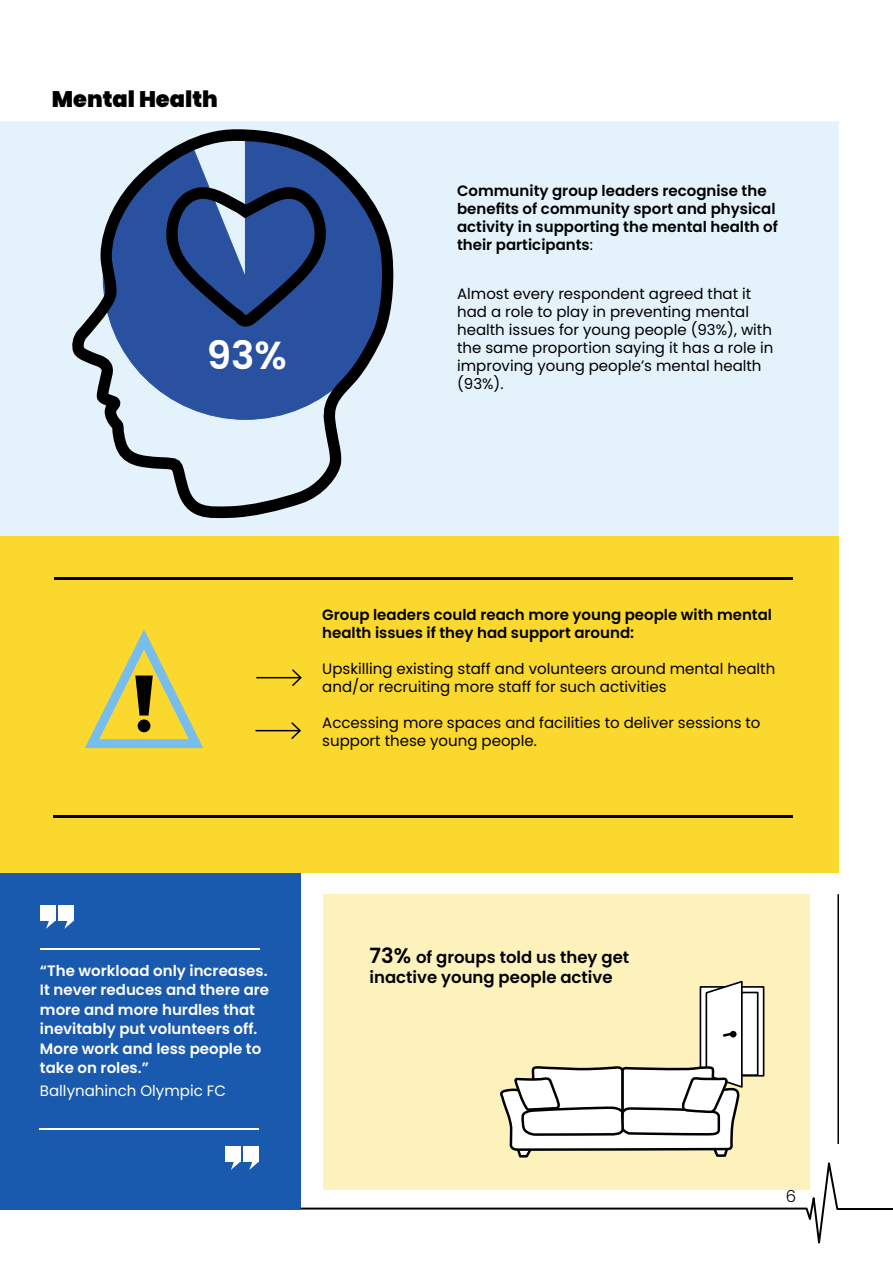
<style>
.page{position:relative;width:893px;height:1263px;background:#fff}
.page>*{position:absolute;margin:0;border:0;box-sizing:border-box;transform-origin:0 0}
.t1{font:600 39px "Poppins";color:#fff}
.t2{font:900 22.5px "Poppins";color:#000}
.t3{font:600 16.5px/19.8px "Poppins";color:#000}
.t4{font:300 16.5px "Poppins";color:#000}
.t5{font:15px/18px "Poppins";color:#000}
.t6{font:600 15px/18px "Poppins";color:#000}
.t7{font:600 15px/19.5px "Poppins";color:#fff}
.t8{font:15px "Poppins";color:#fff}
.s1{font-weight:400}
.s2{font-size:21px}
</style>
<div class="page">
<div style="left:0;top:121px;width:839px;height:416px;background:#e4f2fb"></div>
<svg style="left:301px;top:1162px;width:592px;height:81px"></svg>
<div style="left:323px;top:894px;width:486px;height:296px;background:#fdf2bc"></div>
<div style="left:0;top:705px;width:301px;height:505px;background:#1959ae"></div>
<div style="left:0;top:537px;width:839px;height:336px;background:#fbd82e"></div>
<svg style="left:72px;top:129px;width:321px;height:389px"></svg>
<svg style="left:156px;top:170px;width:180px;height:164px"></svg>
<svg style="left:743px;top:989px;width:18px;height:84px"></svg>
<div style="left:700px;top:986px;width:64px;height:90px;border:2px solid #000"></div>
<div style="left:742px;top:992px;width:16px;height:83px;background:#fff"></div>
<div style="left:741px;top:992px;width:17px;height:84px;border:2px solid #000"></div>
<svg style="left:500px;top:981px;width:243px;height:176px"></svg>
<svg style="left:249px;top:1161px;width:10px;height:9px"></svg>
<div style="left:243px;top:1146px;width:16px;height:15px;background:#fff"></div>
<div style="left:225px;top:1146px;width:16px;height:15px;background:#fff"></div>
<svg style="left:231px;top:1161px;width:10px;height:9px"></svg>
<hr style="left:39px;top:1128px;width:220px;height:2px;background:#fff">
<svg style="left:64px;top:920px;width:10px;height:9px"></svg>
<div style="left:58px;top:905px;width:16px;height:15px;background:#fff"></div>
<div style="left:40px;top:905px;width:16px;height:15px;background:#fff"></div>
<svg style="left:46px;top:920px;width:10px;height:9px"></svg>
<svg style="left:85px;top:629px;width:118px;height:120px"></svg>
<hr style="left:837px;top:894px;width:2px;height:250px;background:#000">
<hr style="left:257px;top:677px;width:42px;height:1px;background:#000">
<svg style="left:291px;top:669px;width:11px;height:17px"></svg>
<hr style="left:256px;top:730px;width:43px;height:1px;background:#000">
<svg style="left:290px;top:722px;width:11px;height:17px"></svg>
<hr style="left:54px;top:577px;width:738px;height:2px;background:#000">
<hr style="left:53px;top:815px;width:739px;height:3px;background:#000">
<hr style="left:40px;top:948px;width:220px;height:2px;background:#fff">
<h2 class="t2" style="left:52px;top:86px;width:168px">Mental Health</h2>
<h1 class="t1" style="left:207px;top:333px;width:82px">93%</h1>
<p class="t6" style="left:457px;top:182px;width:322px">Community group leaders recognise the benefits of community sport and physical activity in supporting the mental health of their participants<span class="s1">:</span></p>
<p class="t5" style="left:457px;top:285px;width:318px">Almost every respondent agreed that it had a role to play in preventing mental health issues for young people (93%), with the same proportion saying it has a role in improving young people’s mental health (93%).</p>
<p class="t6" style="left:322px;top:606px;width:451px">Group leaders could reach more young people with mental health issues if they had support around:</p>
<p class="t5" style="left:322px;top:660px;width:454px">Upskilling existing staff and volunteers around mental health and/or recruiting more staff for such activities</p>
<p class="t5" style="left:322px;top:714px;width:440px">Accessing more spaces and facilities to deliver sessions to support these young people.</p>
<p class="t7" style="left:40px;top:961px;width:231px">“The workload only increases.<br>It never reduces and there are more and more hurdles that inevitably put volunteers off.<br>More work and less people to take on roles.”</p>
<p class="t8" style="left:40px;top:1082px;width:187px">Ballynahinch Olympic FC</p>
<p class="t3" style="left:370px;top:947px;width:261px"><span class="s2">73%</span> of groups told us they get inactive young people active</p>
<p class="t4" style="left:786px;top:1187px;width:12px">6</p>
</div>
